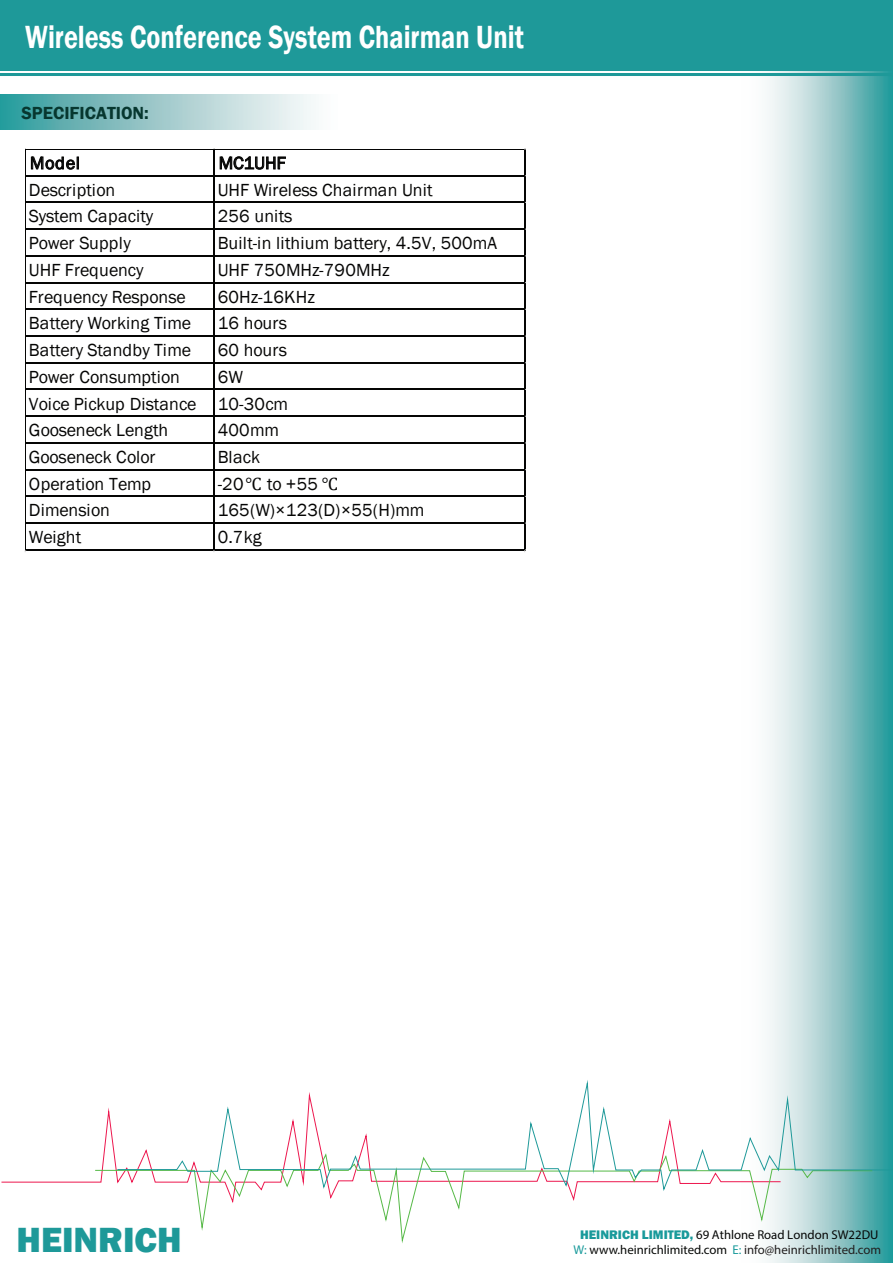
<style>
.page{position:relative;width:893px;height:1263px;background:#fff}
.page>*{position:absolute;margin:0;border:0;box-sizing:border-box;transform-origin:0 0}
.t1{font:800 36px "Franklin Gothic";color:#1e9999}
.t2{font:600 33px "Franklin Gothic";color:#fff;scale:.79 1}
.t3{font:18px/26.7px "Franklin Gothic";letter-spacing:.005em;color:#050504}
.t4{font:600 18px "Franklin Gothic";color:#07372f}
.t5{font:18px "Franklin Gothic";letter-spacing:-.015em;color:#050504}
.t6{font:12.75px/15.3px "Myriad Pro";color:#050605;text-align:center}
.s1{font-family:"Cambria Math"}
.s2{font-family:"Franklin Gothic";font-weight:800;color:#199a9b}
.s3{color:#199a9b}
.s4{color:#070907}
.s5{color:#211e1e}
</style>
<div class="page">
<svg style="left:656px;top:70px;width:237px;height:1193px"></svg>
<div style="left:0;top:0;width:893px;height:70px;background:#1e9999"></div>
<hr style="left:0;top:73px;width:893px;height:3px;background:#1e9999">
<svg style="left:94px;top:1152px;width:779px;height:94px"></svg>
<svg style="left:116px;top:1077px;width:777px;height:115px"></svg>
<svg style="left:0;top:94px;width:314px;height:36px;background:#98c9ca"></svg>
<svg style="left:31px;top:156px;width:48px;height:14px"></svg>
<svg style="left:220px;top:156px;width:66px;height:14px"></svg>
<hr style="left:26px;top:149px;width:500px;height:1px;background:#050504">
<hr style="left:26px;top:175px;width:500px;height:2px;background:#050504">
<hr style="left:26px;top:201px;width:500px;height:2px;background:#050504">
<hr style="left:26px;top:228px;width:500px;height:2px;background:#050504">
<hr style="left:26px;top:255px;width:500px;height:2px;background:#050504">
<hr style="left:26px;top:282px;width:500px;height:2px;background:#050504">
<hr style="left:26px;top:308px;width:500px;height:2px;background:#050504">
<hr style="left:26px;top:335px;width:500px;height:2px;background:#050504">
<hr style="left:26px;top:362px;width:500px;height:2px;background:#050504">
<hr style="left:26px;top:388px;width:500px;height:2px;background:#050504">
<hr style="left:26px;top:415px;width:500px;height:2px;background:#050504">
<hr style="left:26px;top:442px;width:500px;height:2px;background:#050504">
<hr style="left:26px;top:469px;width:500px;height:2px;background:#050504">
<hr style="left:26px;top:495px;width:500px;height:2px;background:#050504">
<hr style="left:26px;top:522px;width:500px;height:2px;background:#050504">
<hr style="left:25px;top:149px;width:1px;height:402px;background:#050504">
<hr style="left:213px;top:150px;width:2px;height:401px;background:#050504">
<hr style="left:26px;top:549px;width:500px;height:2px;background:#050504">
<hr style="left:524px;top:150px;width:2px;height:401px;background:#050504">
<h2 class="t2" style="left:25px;top:17px;width:633px">Wireless Conference System Chairman Unit</h2>
<p class="t4" style="left:22px;top:102px;width:129px">SPECIFICATION:</p>
<p class="t3" style="left:30px;top:150px;width:51px">Model</p>
<p class="t3" style="left:219px;top:150px;width:69px">MC1UHF</p>
<p class="t3" style="left:29px;top:177px;width:88px">Description</p>
<p class="t3" style="left:218px;top:177px;width:217px">UHF Wireless Chairman Unit</p>
<p class="t3" style="left:29px;top:203px;width:126px">System Capacity</p>
<p class="t3" style="left:218px;top:203px;width:76px">256 units</p>
<p class="t3" style="left:29px;top:230px;width:103px">Power Supply</p>
<p class="t3" style="left:218px;top:230px;width:281px">Built-in lithium battery, 4.5V, 500mA</p>
<p class="t3" style="left:29px;top:257px;width:116px">UHF Frequency</p>
<p class="t3" style="left:218px;top:257px;width:174px">UHF 750MHz-790MHz</p>
<p class="t3" style="left:29px;top:284px;width:158px">Frequency Response</p>
<p class="t3" style="left:218px;top:284px;width:99px">60Hz-16KHz</p>
<p class="t3" style="left:29px;top:310px;width:164px">Battery Working Time</p>
<p class="t3" style="left:218px;top:310px;width:71px">16 hours</p>
<p class="t3" style="left:29px;top:337px;width:164px">Battery Standby Time</p>
<p class="t3" style="left:218px;top:337px;width:71px">60 hours</p>
<p class="t3" style="left:29px;top:364px;width:152px">Power Consumption</p>
<p class="t3" style="left:29px;top:364px;width:261px;text-indent:189px">6W<br>Voice Pickup Distance 10-30cm<br>Gooseneck Length</p>
<p class="t3" style="left:218px;top:417px;width:63px">400mm</p>
<p class="t5" style="left:29px;top:446px;width:128px">Gooseneck Color</p>
<p class="t3" style="left:218px;top:444px;width:44px">Black</p>
<p class="t3" style="left:29px;top:471px;width:124px">Operation Temp</p>
<p class="t3" style="left:218px;top:471px;width:122px">-20<span class="s1">℃</span> to +55 <span class="s1">℃</span></p>
<p class="t3" style="left:29px;top:497px;width:82px">Dimension</p>
<p class="t3" style="left:218px;top:497px;width:208px">165(W)×123(D)×55(H)mm</p>
<p class="t3" style="left:29px;top:524px;width:54px">Weight</p>
<p class="t3" style="left:218px;top:524px;width:45px">0.7kg</p>
<h1 class="t1" style="left:16px;top:1216px;width:167px">HEINRICH</h1>
<p class="t6" style="left:574px;top:1226px;width:309px"><span class="s2">HEINRICH LIMITED,</span> 69 Athlone Road London SW22DU<br><span class="s3">W:</span> <span class="s4">www.heinrichlimited.com</span> <span class="s3">E:</span> <span class="s5">info@heinrichlimited.com</span></p>
</div>
